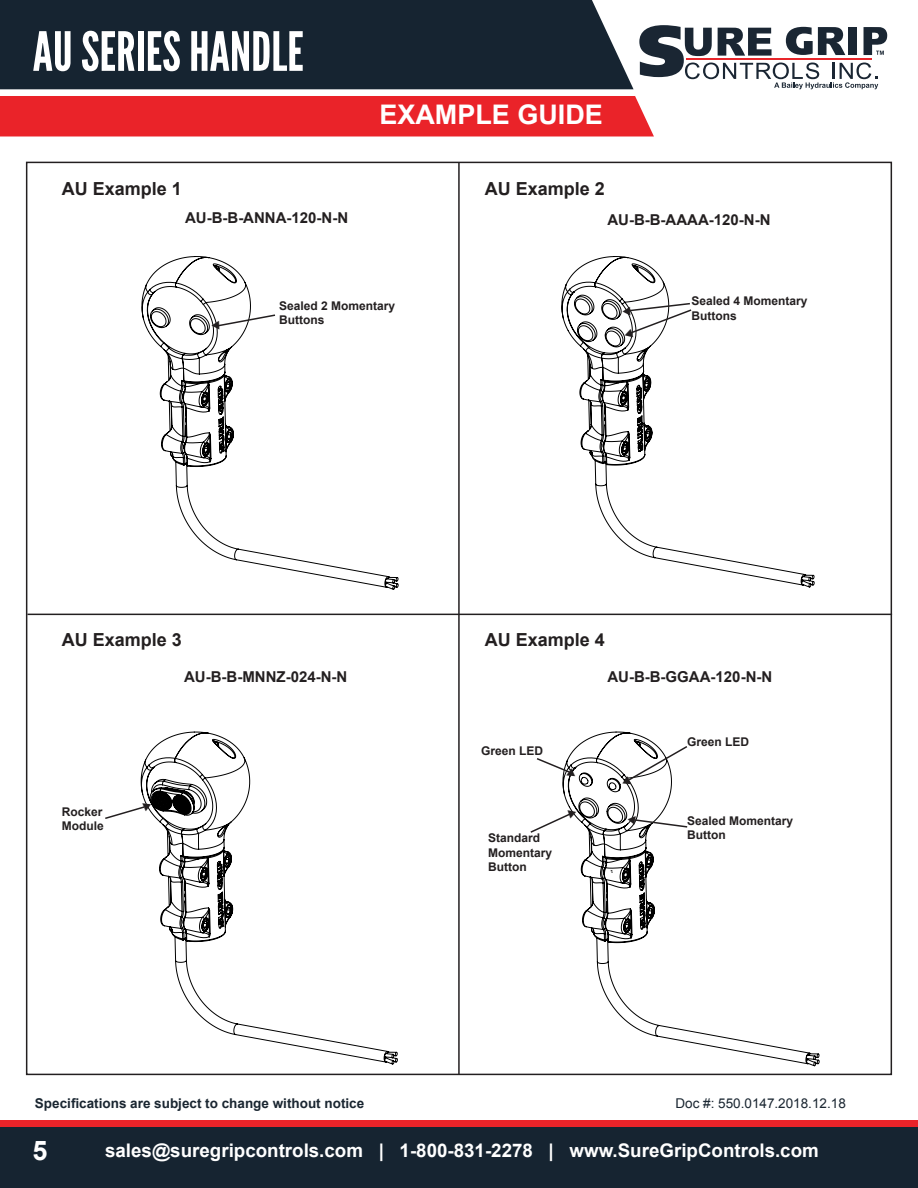
<style>
.page{position:relative;width:918px;height:1188px;background:#fff}
.page>*{position:absolute;margin:0;border:0;box-sizing:border-box;transform-origin:0 0}
.t1{font:72px "League Gothic";color:#fff}
.t2{font:54px "League Gothic";color:#fff}
.t3{font:700 27px "Arial";color:#fff}
.t4{font:700 18.75px "Arial";color:#fff}
.t5{font:700 18px "Arial";color:#231f20}
.t6{font:700 15px "Arial";color:#231f20}
.Paragraph_Style1{font:700 13.5px "Arial";color:#1a2631}
.Paragraph_Style1-2{font:13.5px "Arial";color:#1a2631}
.t7{font:700 12px/14.4px "Arial";color:#231f20}
</style>
<div class="page">
<div style="left:0;top:1127px;width:918px;height:61px;background:#162431"></div>
<div style="left:0;top:0;width:634px;height:89px;background:#162431"></div>
<div style="left:0;top:1120px;width:918px;height:7px;background:#ea2329"></div>
<div style="left:0;top:96px;width:654px;height:40px;background:#ea2329"></div>
<hr style="left:458px;top:163px;width:2px;height:912px;background:#231f20">
<hr style="left:27px;top:614px;width:865px;height:1px;background:#231f20">
<svg style="left:561px;top:256px;width:254px;height:332px"></svg>
<svg style="left:141px;top:256px;width:258px;height:334px"></svg>
<svg style="left:562px;top:731px;width:258px;height:336px"></svg>
<svg style="left:140px;top:731px;width:258px;height:334px"></svg>
<svg style="left:639px;top:25px;width:248px;height:64px"></svg>
<svg style="left:211px;top:313px;width:66px;height:17px"></svg>
<svg style="left:623px;top:302px;width:70px;height:35px"></svg>
<svg style="left:105px;top:800px;width:48px;height:20px"></svg>
<svg style="left:622px;top:745px;width:67px;height:39px"></svg>
<svg style="left:536px;top:757px;width:40px;height:19px"></svg>
<svg style="left:628px;top:813px;width:61px;height:16px"></svg>
<svg style="left:530px;top:807px;width:46px;height:27px"></svg>
<p class="t1" style="left:68px;top:3px;width:214px">CYLINDERS</p>
<p class="t2" style="left:33px;top:19px;width:273px">AU SERIES HANDLE</p>
<p class="t3" style="left:379px;top:96px;width:225px">EXAMPLE GUIDE</p>
<p class="t5" style="left:62px;top:177px;width:122px">AU Example 1</p>
<p class="t5" style="left:485px;top:177px;width:122px">AU Example 2</p>
<p class="t6" style="left:185px;top:208px;width:165px">AU-B-B-ANNA-120-N-N</p>
<p class="t6" style="left:607px;top:210px;width:165px">AU-B-B-AAAA-120-N-N</p>
<p class="t7" style="left:279px;top:299px;width:118px">Sealed 2 Momentary<br>Buttons</p>
<p class="t7" style="left:691px;top:294px;width:118px">Sealed 4 Momentary</p>
<p class="t7" style="left:691px;top:309px;width:47px">Buttons</p>
<p class="t5" style="left:62px;top:628px;width:122px">AU Example 3</p>
<p class="t5" style="left:485px;top:628px;width:122px">AU Example 4</p>
<p class="t6" style="left:184px;top:667px;width:165px">AU-B-B-MNNZ-024-N-N</p>
<p class="t6" style="left:607px;top:667px;width:166px">AU-B-B-GGAA-120-N-N</p>
<p class="t7" style="left:62px;top:805px;width:42px">Rocker</p>
<p class="t7" style="left:62px;top:819px;width:43px">Module</p>
<p class="t7" style="left:481px;top:744px;width:64px">Green LED</p>
<p class="t7" style="left:488px;top:831px;width:54px">Standard</p>
<p class="t7" style="left:488px;top:846px;width:66px">Momentary</p>
<p class="t7" style="left:488px;top:860px;width:40px">Button</p>
<p class="t7" style="left:687px;top:735px;width:64px">Green LED</p>
<p class="t7" style="left:687px;top:814px;width:108px">Sealed Momentary<br>Button</p>
<p class="Paragraph_Style1" style="left:35px;top:1094px;width:331px">Specifications are subject to change without notice</p>
<p class="Paragraph_Style1-2" style="left:675px;top:1094px;width:172px">Doc #: 550.0147.2018.12.18</p>
<p class="t3" style="left:32px;top:1133px;width:17px">5</p>
<p class="t4" style="left:105px;top:1138px;width:715px">sales@suregripcontrols.com | 1-800-831-2278 | www.SureGripControls.com</p>
</div>
